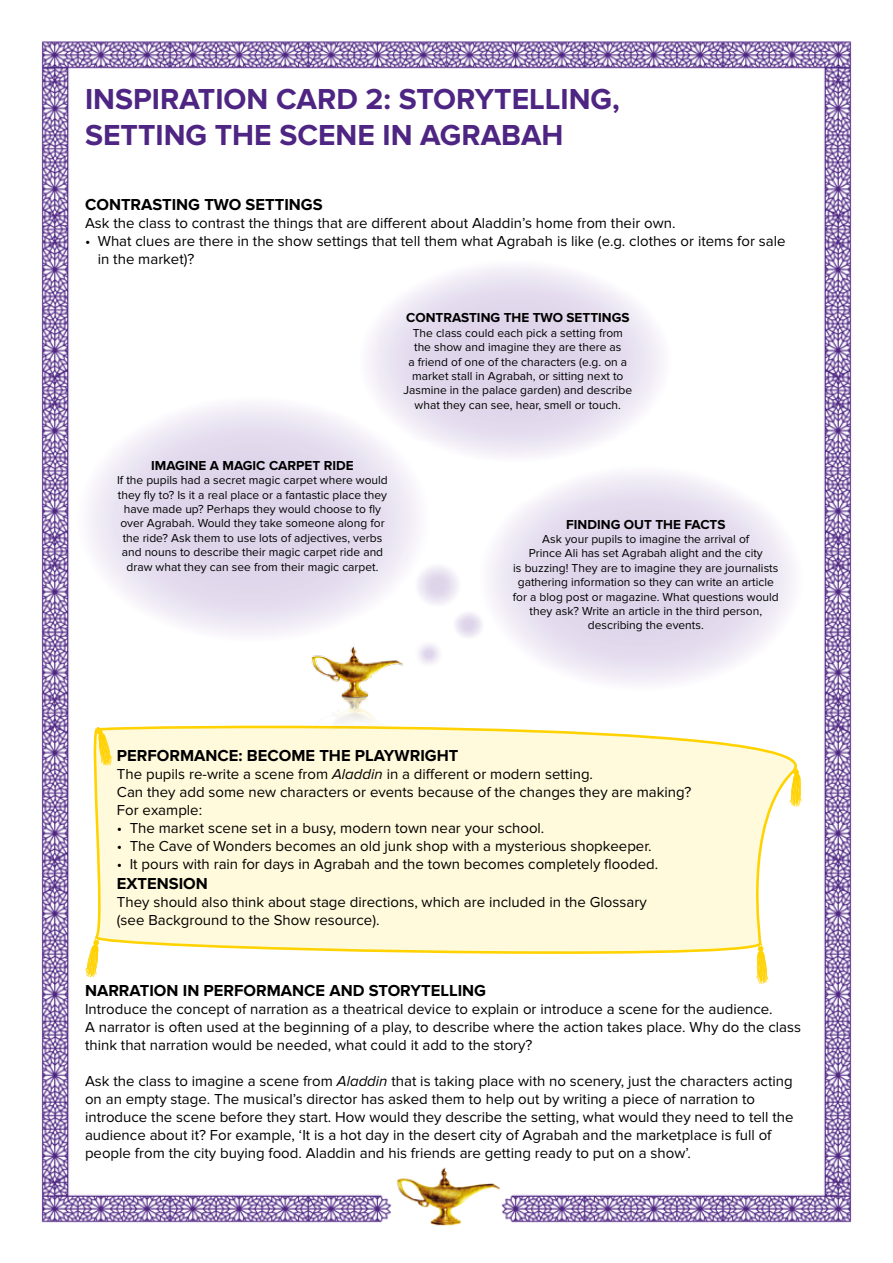
<style>
.page{position:relative;width:893px;height:1263px;background:#fff}
.page>*{position:absolute;margin:0;border:0;box-sizing:border-box;transform-origin:0 0}
.t1{font:700 30px/36px "Proxima Nova";color:#4e2583}
.t2{font:700 16.5px "Proxima Nova";color:#000}
.t3{font:15px/18px "Proxima Nova";color:#000}
.t4{font:700 13.5px "Proxima Nova";color:#000}
.t5{font:12px/14.4px "Proxima Nova";color:#000;text-align:center}
.s1{font-style:italic}
</style>
<div class="page">
<img style="left:41px;top:41px;width:811px;height:1185px">
<svg style="left:84px;top:714px;width:767px;height:248px"></svg>
<svg style="left:756px;top:943px;width:12px;height:41px"></svg>
<svg style="left:85px;top:937px;width:14px;height:40px"></svg>
<svg style="left:790px;top:767px;width:12px;height:39px"></svg>
<svg style="left:96px;top:727px;width:16px;height:38px"></svg>
<img style="left:58px;top:375px;width:388px;height:288px">
<img style="left:462px;top:445px;width:356px;height:265px">
<img style="left:342px;top:242px;width:344px;height:238px">
<img style="left:406px;top:557px;width:81px;height:111px">
<img style="left:273px;top:620px;width:163px;height:131px">
<h1 class="t1" style="left:85px;top:81px;width:536px">INSPIRATION CARD 2: STORYTELLING,<br>SETTING THE SCENE IN AGRABAH</h1>
<p class="t2" style="left:85px;top:195px;width:239px">CONTRASTING TWO SETTINGS</p>
<p class="t3" style="left:85px;top:214px;width:592px">Ask the class to contrast the things that are different about Aladdin’s home from their own.</p>
<p class="t3" style="left:98px;top:232px;width:689px;text-indent:-13px">• What clues are there in the show settings that tell them what Agrabah is like (e.g. clothes or items for sale in the market)?</p>
<p class="t4" style="left:406px;top:310px;width:225px">CONTRASTING THE TWO SETTINGS</p>
<p class="t5" style="left:403px;top:326px;width:230px">The class could each pick a setting from the show and imagine they are there as<br>a friend of one of the characters (e.g. on a market stall in Agrabah, or sitting next to Jasmine in the palace garden) and describe what they can see, hear, smell or touch.</p>
<p class="t4" style="left:151px;top:457px;width:204px">IMAGINE A MAGIC CARPET RIDE</p>
<p class="t5" style="left:117px;top:473px;width:272px">If the pupils had a secret magic carpet where would they fly to? Is it a real place or a fantastic place they have made up? Perhaps they would choose to fly over Agrabah. Would they take someone along for the ride? Ask them to use lots of adjectives, verbs and nouns to describe their magic carpet ride and draw what they can see from their magic carpet.</p>
<p class="t4" style="left:566px;top:516px;width:161px">FINDING OUT THE FACTS</p>
<p class="t5" style="left:513px;top:532px;width:268px">Ask your pupils to imagine the arrival of<br>Prince Ali has set Agrabah alight and the city<br>is buzzing! They are to imagine they are journalists gathering information so they can write an article for a blog post or magazine. What questions would they ask? Write an article in the third person, describing the events.</p>
<p class="t2" style="left:117px;top:746px;width:343px">PERFORMANCE: BECOME THE PLAYWRIGHT</p>
<p class="t3" style="left:117px;top:766px;width:576px">The pupils re-write a scene from <span class="s1">Aladdin</span> in a different or modern setting.<br>Can they add some new characters or events because of the changes they are making?<br>For example:</p>
<p class="t3" style="left:117px;top:820px;width:429px">• The market scene set in a busy, modern town near your school.</p>
<p class="t3" style="left:117px;top:838px;width:536px">• The Cave of Wonders becomes an old junk shop with a mysterious shopkeeper.</p>
<p class="t3" style="left:117px;top:856px;width:543px">• It pours with rain for days in Agrabah and the town becomes completely flooded.</p>
<p class="t2" style="left:117px;top:874px;width:92px">EXTENSION</p>
<p class="t3" style="left:117px;top:893px;width:531px">They should also think about stage directions, which are included in the Glossary (see Background to the Show resource).</p>
<p class="t2" style="left:85px;top:981px;width:403px">NARRATION IN PERFORMANCE AND STORYTELLING</p>
<p class="t3" style="left:85px;top:1000px;width:717px">Introduce the concept of narration as a theatrical device to explain or introduce a scene for the audience.<br>A narrator is often used at the beginning of a play, to describe where the action takes place. Why do the class think that narration would be needed, what could it add to the story?</p>
<p class="t3" style="left:85px;top:1072px;width:710px">Ask the class to imagine a scene from <span class="s1">Aladdin</span> that is taking place with no scenery, just the characters acting on an empty stage. The musical’s director has asked them to help out by writing a piece of narration to introduce the scene before they start. How would they describe the setting, what would they need to tell the audience about it? For example, ‘It is a hot day in the desert city of Agrabah and the marketplace is full of people from the city buying food. Aladdin and his friends are getting ready to put on a show’.</p>
</div>
